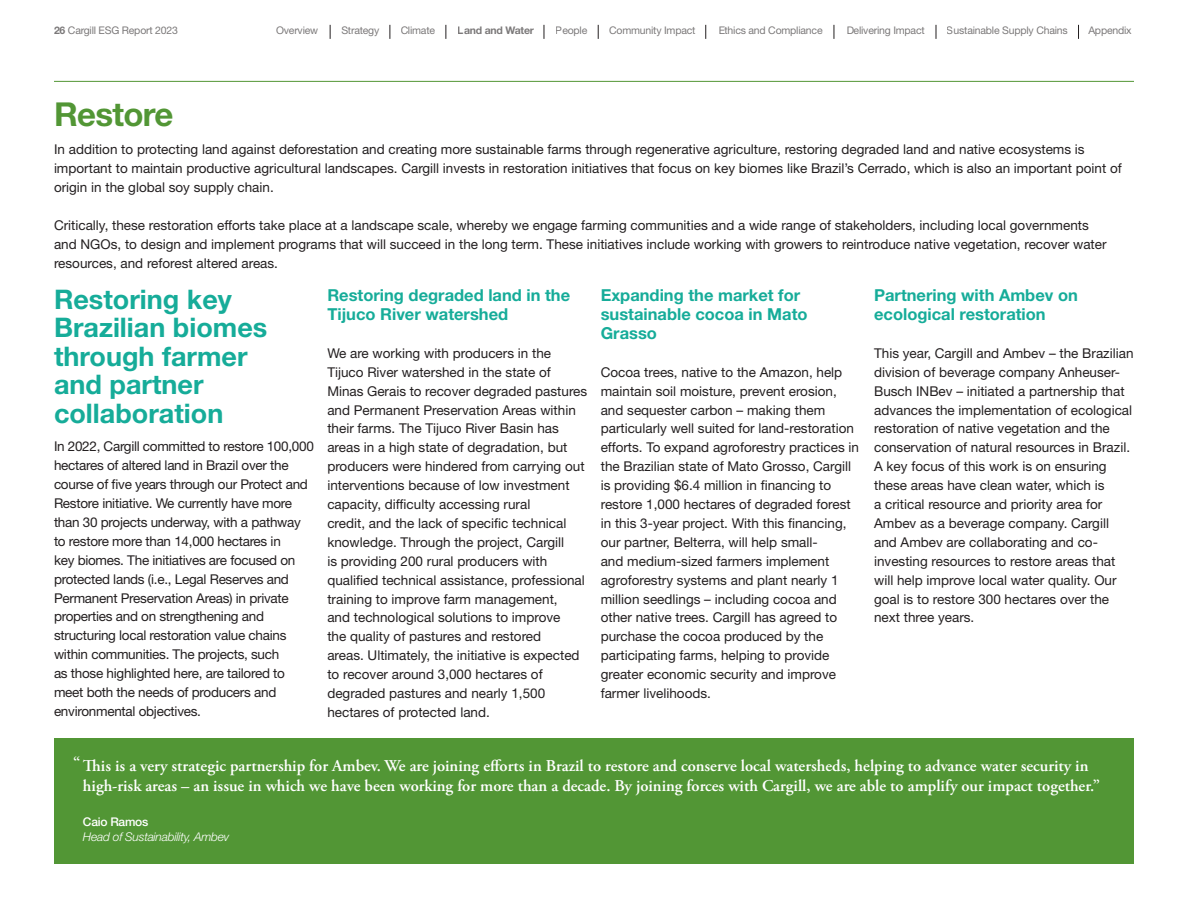
<style>
.page{position:relative;width:1188px;height:918px;background:#fff}
.page>*{position:absolute;margin:0;border:0;box-sizing:border-box;transform-origin:0 0}
.t1{font:700 33px "Helvetica Neue LT Std";letter-spacing:-.02em;color:#529635}
.Subhead_2{font:700 27px/28.5px "Helvetica Neue LT Std";color:#16ac99}
.Body{font:600 16.5px/19.8px "Adobe Garamond Pro";color:#fff}
.Body_Copy{font:700 16.5px/18.9px "Helvetica Neue LT Std";color:#16ac99}
.Body_Copy-2{font:13.5px/18.9px "Helvetica Neue LT Std";color:#231f20}
.Body_Copy-3{font:13.5px/18.9px "Helvetica Neue LT Std";letter-spacing:-.02em;color:#231f20}
.Body-2{font:italic 300 12px/15px "Helvetica Neue LT Std";letter-spacing:-.02em;color:#fff}
.t2{font:10.5px "Helvetica Neue LT Std";letter-spacing:-.02em;color:#231f20}
.t3{font:700 10.5px "Helvetica Neue LT Std";letter-spacing:-.02em;color:#231f20}
.s1{font-weight:700}
.s2{font-weight:500;font-style:normal}
</style>
<div class="page">
<svg style="left:446px;top:25px;width:1px;height:14px"></svg>
<svg style="left:544px;top:25px;width:1px;height:14px"></svg>
<svg style="left:330px;top:25px;width:1px;height:14px"></svg>
<svg style="left:390px;top:25px;width:1px;height:14px"></svg>
<svg style="left:598px;top:25px;width:1px;height:14px"></svg>
<svg style="left:705px;top:25px;width:1px;height:14px"></svg>
<svg style="left:834px;top:25px;width:1px;height:14px"></svg>
<svg style="left:936px;top:25px;width:1px;height:14px"></svg>
<svg style="left:1078px;top:25px;width:1px;height:14px"></svg>
<hr style="left:54px;top:81px;width:1080px;height:1px;background:#529635">
<div style="left:54px;top:739px;width:1080px;height:125px;background:#529635"></div>
<p class="t2" style="left:54px;top:25px;width:125px"><span class="s1">26</span> Cargill ESG Report 2023</p>
<p class="t2" style="left:276px;top:25px;width:44px">Overview</p>
<p class="t2" style="left:341px;top:25px;width:39px">Strategy</p>
<p class="t2" style="left:401px;top:25px;width:36px">Climate</p>
<p class="t3" style="left:458px;top:24px;width:78px">Land and Water</p>
<p class="t2" style="left:556px;top:25px;width:33px">People</p>
<p class="t2" style="left:609px;top:25px;width:88px">Community Impact</p>
<p class="t2" style="left:718px;top:25px;width:106px">Ethics and Compliance</p>
<p class="t2" style="left:846px;top:25px;width:80px">Delivering Impact</p>
<p class="t2" style="left:947px;top:25px;width:122px">Sustainable Supply Chains</p>
<p class="t2" style="left:1088px;top:25px;width:45px">Appendix</p>
<p class="t1" style="left:54px;top:94px;width:121px">Restore</p>
<p class="Body_Copy-2" style="left:54px;top:140px;width:1069px">In addition to protecting land against deforestation and creating more sustainable farms through regenerative agriculture, restoring degraded land and native ecosystems is important to maintain productive agricultural landscapes. Cargill invests in restoration initiatives that focus on key biomes like Brazil’s Cerrado, which is also an important point of origin in the global soy supply chain.</p>
<p class="Body_Copy-2" style="left:54px;top:215px;width:1054px">Critically, these restoration efforts take place at a landscape scale, whereby we engage farming communities and a wide range of stakeholders, including local governments and NGOs, to design and implement programs that will succeed in the long term. These initiatives include working with growers to reintroduce native vegetation, recover water resources, and reforest altered areas.</p>
<p class="Subhead_2" style="left:54px;top:284px;width:215px">Restoring key<br>Brazilian biomes through farmer and partner collaboration</p>
<p class="Body_Copy-3" style="left:54px;top:437px;width:261px">In 2022, Cargill committed to restore 100,000 hectares of altered land in Brazil over the course of five years through our Protect and Restore initiative. We currently have more than 30 projects underway, with a pathway to restore more than 14,000 hectares in<br>key biomes. The initiatives are focused on protected lands (i.e., Legal Reserves and Permanent Preservation Areas) in private properties and on strengthening and structuring local restoration value chains within communities. The projects, such<br>as those highlighted here, are tailored to meet both the needs of producers and environmental objectives.</p>
<p class="Body_Copy" style="left:327px;top:285px;width:244px">Restoring degraded land in the<br>Tijuco River watershed</p>
<p class="Body_Copy-2" style="left:327px;top:343px;width:261px">We are working with producers in the Tijuco River watershed in the state of Minas Gerais to recover degraded pastures and Permanent Preservation Areas within their farms. The Tijuco River Basin has areas in a high state of degradation, but producers were hindered from carrying out interventions because of low investment capacity, difficulty accessing rural<br>credit, and the lack of specific technical knowledge. Through the project, Cargill<br>is providing 200 rural producers with qualified technical assistance, professional training to improve farm management,<br>and technological solutions to improve<br>the quality of pastures and restored<br>areas. Ultimately, the initiative is expected to recover around 3,000 hectares of degraded pastures and nearly 1,500 hectares of protected land.</p>
<p class="Body_Copy" style="left:601px;top:285px;width:208px">Expanding the market for sustainable cocoa in Mato<br>Grasso</p>
<p class="Body_Copy-2" style="left:601px;top:362px;width:260px">Cocoa trees, native to the Amazon, help maintain soil moisture, prevent erosion, and sequester carbon – making them particularly well suited for land-restoration efforts. To expand agroforestry practices in the Brazilian state of Mato Grosso, Cargill is providing $6.4 million in financing to restore 1,000 hectares of degraded forest in this 3-year project. With this financing, our partner, Belterra, will help small-<br>and medium-sized farmers implement agroforestry systems and plant nearly 1 million seedlings – including cocoa and other native trees. Cargill has agreed to purchase the cocoa produced by the participating farms, helping to provide greater economic security and improve farmer livelihoods.</p>
<p class="Body_Copy" style="left:874px;top:285px;width:205px">Partnering with Ambev on ecological restoration</p>
<p class="Body_Copy-2" style="left:874px;top:343px;width:261px">This year, Cargill and Ambev – the Brazilian division of beverage company Anheuser-Busch INBev – initiated a partnership that advances the implementation of ecological restoration of native vegetation and the conservation of natural resources in Brazil.<br>A key focus of this work is on ensuring these areas have clean water, which is<br>a critical resource and priority area for Ambev as a beverage company. Cargill and Ambev are collaborating and co&shy;investing resources to restore areas that will help improve local water quality. Our goal is to restore 300 hectares over the next three years.</p>
<p class="Body" style="left:73px;top:753px;width:9px">“</p>
<p class="Body" style="left:83px;top:756px;width:1019px">This is a very strategic partnership for Ambev. We are joining efforts in Brazil to restore and conserve local watersheds, helping to advance water security in high-risk areas – an issue in which we have been working for more than a decade. By joining forces with Cargill, we are able to amplify our impact together.”</p>
<p class="Body-2" style="left:83px;top:814px;width:148px"><span class="s2">Caio Ramos<br></span>Head of Sustainability, Ambev</p>
</div>
